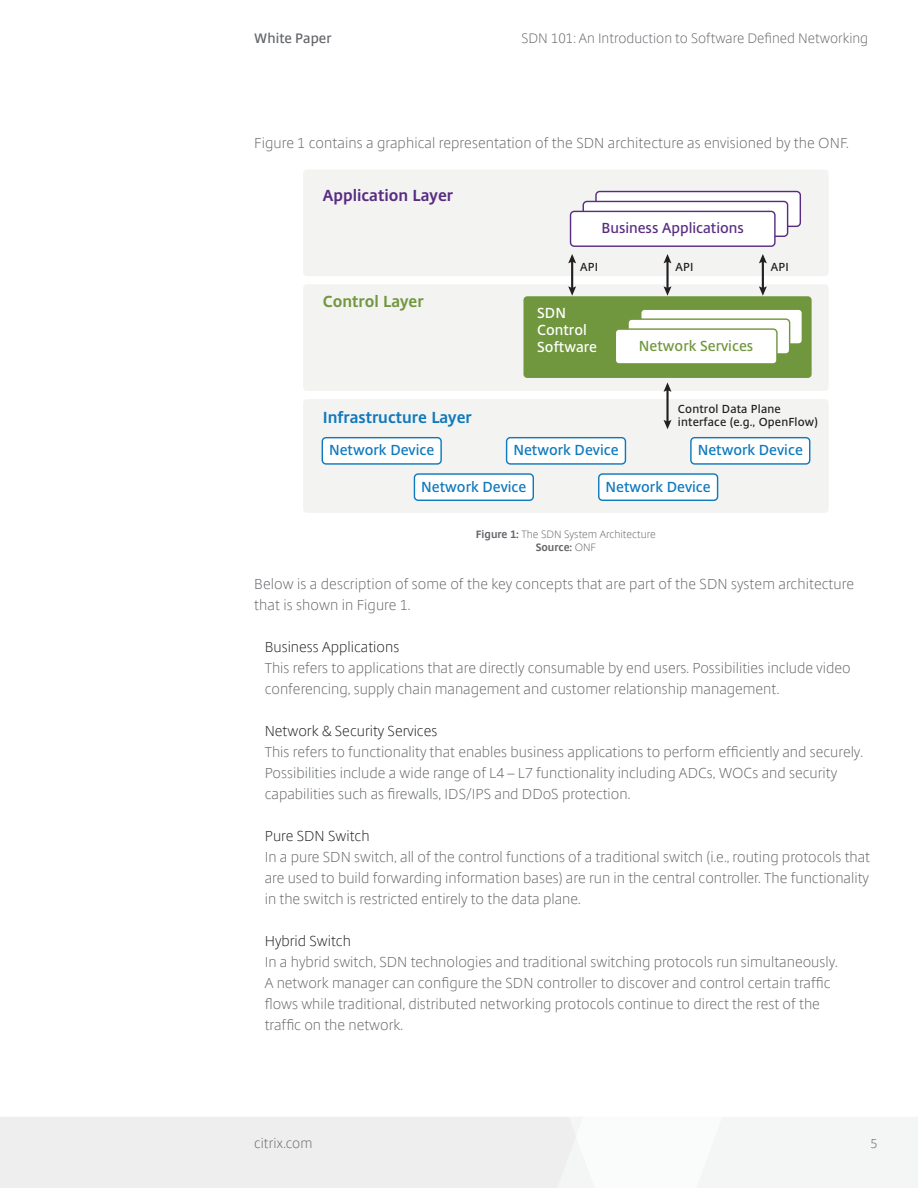
<style>
.page{position:relative;width:918px;height:1188px;background:#fff}
.page>*{position:absolute;margin:0;border:0;box-sizing:border-box;transform-origin:0 0}
.t1{font:700 15.6px "Citrix Sans";color:#0f79bd}
.t2{font:700 15.6px "Citrix Sans";color:#592c82}
.t3{font:700 15.6px "Citrix Sans";color:#70973e}
.Body{font:300 14.25px/21px "Citrix Sans";color:#64666a}
.t4{font:300 14.25px "Citrix Sans";color:#231f20}
.t5{font:600 14.25px "Citrix Sans";color:#0f79bd}
.t6{font:600 14.25px "Citrix Sans";color:#592c82}
.t7{font:600 14.25px/17.1px "Citrix Sans";color:#fff}
.t8{font:600 14.25px "Citrix Sans";color:#70973e}
.t9{font:300 13.5px "Citrix Sans";color:#64666a}
.t10{font:600 13.5px "Citrix Sans";color:#64666a}
.t11{font:300 12.75px "Citrix Sans";color:#64666a}
.t12{font:600 11.4px/13.6px "Citrix Sans";letter-spacing:.015em;color:#231f20}
.Footnote{font:300 10.5px "Citrix Sans";color:#64666a}
.Footnote-2{font:700 10.5px "Citrix Sans";color:#64666a}
.s1{font-weight:700}
.s2{font-weight:300}
</style>
<div class="page">
<svg style="left:0;top:1117px;width:918px;height:71px"></svg>
<div style="left:303px;top:399px;width:526px;height:114px;background:#f3f3f2;border-radius:4px"></div>
<div style="left:303px;top:284px;width:526px;height:107px;background:#f3f3f2;border-radius:4px"></div>
<div style="left:303px;top:170px;width:526px;height:106px;background:#f3f3f2;border-radius:4px"></div>
<div style="left:523px;top:296px;width:289px;height:82px;background:#70973e;border-radius:4px"></div>
<hr style="left:571px;top:260px;width:2px;height:29px;background:#231f20">
<svg style="left:568px;top:254px;width:8px;height:9px"></svg>
<svg style="left:568px;top:286px;width:8px;height:10px"></svg>
<hr style="left:666px;top:260px;width:3px;height:29px;background:#231f20">
<svg style="left:664px;top:254px;width:7px;height:9px"></svg>
<svg style="left:664px;top:286px;width:7px;height:10px"></svg>
<hr style="left:666px;top:389px;width:3px;height:34px;background:#231f20">
<svg style="left:664px;top:382px;width:7px;height:10px"></svg>
<svg style="left:664px;top:420px;width:7px;height:9px"></svg>
<hr style="left:762px;top:260px;width:2px;height:29px;background:#231f20">
<svg style="left:759px;top:254px;width:8px;height:9px"></svg>
<svg style="left:759px;top:286px;width:8px;height:10px"></svg>
<div style="left:414px;top:474px;width:119px;height:26px;background:#fff;border-radius:4px"></div>
<div style="left:414px;top:473px;width:120px;height:28px;border:1px solid #0f79bd;border-radius:4px"></div>
<div style="left:599px;top:474px;width:119px;height:26px;background:#fff;border-radius:4px"></div>
<div style="left:598px;top:473px;width:120px;height:28px;border:1px solid #0f79bd;border-radius:4px"></div>
<div style="left:322px;top:438px;width:119px;height:26px;background:#fff;border-radius:4px"></div>
<div style="left:322px;top:437px;width:120px;height:28px;border:1px solid #0f79bd;border-radius:4px"></div>
<div style="left:507px;top:438px;width:118px;height:26px;background:#fff;border-radius:4px"></div>
<div style="left:506px;top:437px;width:120px;height:28px;border:1px solid #0f79bd;border-radius:4px"></div>
<div style="left:691px;top:438px;width:119px;height:26px;background:#fff;border-radius:4px"></div>
<div style="left:690px;top:437px;width:120px;height:28px;border:1px solid #0f79bd;border-radius:4px"></div>
<div style="left:641px;top:309px;width:161px;height:35px;background:#fff;border-radius:4px"></div>
<div style="left:640px;top:309px;width:163px;height:36px;border:1px solid #70973e;border-radius:4px"></div>
<div style="left:628px;top:319px;width:162px;height:35px;background:#fff;border-radius:4px"></div>
<div style="left:627px;top:318px;width:163px;height:37px;border:1px solid #70973e;border-radius:4px"></div>
<div style="left:615px;top:329px;width:162px;height:35px;background:#fff;border-radius:4px"></div>
<div style="left:615px;top:328px;width:163px;height:37px;border:1px solid #70973e;border-radius:4px"></div>
<div style="left:596px;top:192px;width:204px;height:34px;background:#fff;border-radius:4px"></div>
<div style="left:595px;top:191px;width:206px;height:36px;border:1px solid #592c82;border-radius:4px"></div>
<div style="left:583px;top:201px;width:205px;height:35px;background:#fff;border-radius:4px"></div>
<div style="left:583px;top:201px;width:205px;height:36px;border:1px solid #592c82;border-radius:4px"></div>
<div style="left:571px;top:211px;width:204px;height:35px;background:#fff;border-radius:4px"></div>
<div style="left:570px;top:211px;width:206px;height:36px;border:1px solid #592c82;border-radius:4px"></div>
<p class="t10" style="left:254px;top:30px;width:79px">White Paper</p>
<p class="t9" style="left:521px;top:31px;width:348px">SDN 101: An Introduction to Software Defined Networking</p>
<p class="Body" style="left:254px;top:132px;width:596px">Figure 1 contains a graphical representation of the SDN architecture as envisioned by the ONF.</p>
<p class="t2" style="left:323px;top:185px;width:132px">Application Layer</p>
<p class="t3" style="left:323px;top:291px;width:102px">Control Layer</p>
<p class="t1" style="left:323px;top:407px;width:150px">Infrastructure Layer</p>
<p class="t6" style="left:602px;top:219px;width:144px">Business Applications</p>
<p class="t12" style="left:580px;top:260px;width:19px">API</p>
<p class="t12" style="left:676px;top:260px;width:19px">API</p>
<p class="t7" style="left:537px;top:305px;width:61px">SDN<br>Control<br>Software</p>
<p class="t8" style="left:639px;top:337px;width:116px">Network Services</p>
<p class="t12" style="left:771px;top:260px;width:19px">API</p>
<p class="t12" style="left:678px;top:402px;width:142px">Control Data Plane interface (e.g., OpenFlow)</p>
<p class="t5" style="left:329px;top:441px;width:107px">Network Device</p>
<p class="t5" style="left:513px;top:441px;width:107px">Network Device</p>
<p class="t5" style="left:698px;top:441px;width:107px">Network Device</p>
<p class="t5" style="left:421px;top:478px;width:107px">Network Device</p>
<p class="t5" style="left:606px;top:478px;width:107px">Network Device</p>
<p class="Footnote" style="left:476px;top:529px;width:181px"><span class="s1">Figure 1:</span> The SDN System Architecture</p>
<p class="Footnote-2" style="left:536px;top:540px;width:62px">Source: <span class="s2">ONF</span></p>
<p class="Body" style="left:254px;top:573px;width:601px">Below is a description of some of the key concepts that are part of the SDN system architecture that is shown in Figure 1.</p>
<p class="t4" style="left:265px;top:638px;width:136px">Business Applications</p>
<p class="Body" style="left:265px;top:657px;width:587px">This refers to applications that are directly consumable by end users. Possibilities include video conferencing, supply chain management and customer relationship management.</p>
<p class="t4" style="left:265px;top:722px;width:174px">Network &amp; Security Services</p>
<p class="Body" style="left:265px;top:741px;width:600px">This refers to functionality that enables business applications to perform efficiently and securely.<br>Possibilities include a wide range of L4 – L7 functionality including ADCs, WOCs and security capabilities such as firewalls, IDS/IPS and DDoS protection.</p>
<p class="t4" style="left:265px;top:827px;width:106px">Pure SDN Switch</p>
<p class="Body" style="left:265px;top:846px;width:607px;text-align:justify">In a pure SDN switch, all of the control functions of a traditional switch (i.e., routing protocols that are used to build forwarding information bases) are run in the central controller. The functionality in the switch is restricted entirely to the data plane.</p>
<p class="t4" style="left:265px;top:932px;width:88px">Hybrid Switch</p>
<p class="Body" style="left:265px;top:951px;width:575px">In a hybrid switch, SDN technologies and traditional switching protocols run simultaneously.<br>A network manager can configure the SDN controller to discover and control certain traffic flows while traditional, distributed networking protocols continue to direct the rest of the traffic on the network.</p>
<p class="t9" style="left:254px;top:1135px;width:60px">citrix.com</p>
<p class="t11" style="left:871px;top:1136px;width:8px">5</p>
</div>
